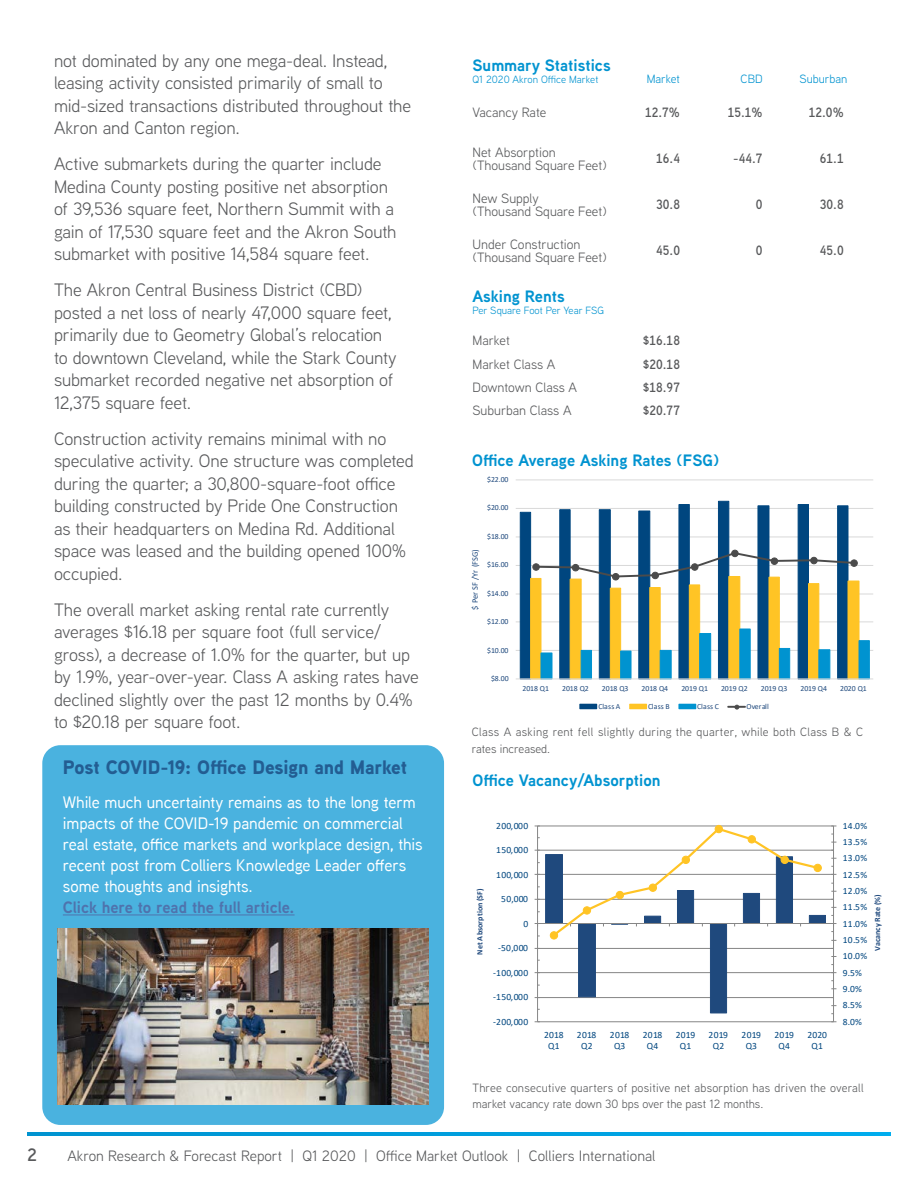
<style>
.page{position:relative;width:918px;height:1188px;background:#fff}
.page>*{position:absolute;margin:0;border:0;box-sizing:border-box;transform-origin:0 0}
.t1{font:900 19.5px "Aaux Next";letter-spacing:-.01em;color:#235d92}
.t2{font:18px/22.5px "Aaux Next";letter-spacing:-.01em;color:#58595b}
.t3{font:600 18px "Aaux Next";color:#58595b}
.t4{font:500 16.5px/21px "Aaux Next";letter-spacing:-.005em;color:#fff}
.t5{font:700 16.5px "Aaux Next";color:#0093d0}
.t6{font:700 16.5px "Aaux Next";letter-spacing:-.005em;color:#4f73ad}
.t7{font:15px "Aaux Next";color:#58595b}
.t8{font:13.5px/13.5px "Aaux Next";color:#58595b}
.t9{font:600 13.5px "Aaux Next";color:#58595b}
.t10{font:12px/16.5px "Aaux Next";letter-spacing:.02em;color:#58595b}
.t11{font:12px "Aaux Next";color:#0093d0}
.t12{font:10.5px "Aaux Next";color:#0093d0}
.t13{font:9.6px/12px "Calibri";letter-spacing:.03em;color:#00467f;text-align:center}
.t14{font:8.4px "Calibri";color:#1f497d}
.t15{font:700 8.1px "Calibri";letter-spacing:.01em;color:#1f497d}
.t16{font:7.8px "Calibri";letter-spacing:-.005em;color:#1f497d}
</style>
<div class="page">
<svg style="left:27px;top:1132px;width:864px;height:4px;background:#009edd"></svg>
<div style="left:42px;top:745px;width:402px;height:380px;background:#4ab2df;border-radius:18px"></div>
<hr style="left:63px;top:915px;width:232px;height:1px;background:#4f73ad">
<img style="left:58px;top:929px;width:371px;height:175px">
<hr style="left:516px;top:650px;width:357px;height:1px;background:#d9d9d9">
<hr style="left:516px;top:622px;width:357px;height:1px;background:#d9d9d9">
<hr style="left:516px;top:594px;width:357px;height:1px;background:#d9d9d9">
<hr style="left:516px;top:565px;width:357px;height:1px;background:#d9d9d9">
<hr style="left:516px;top:537px;width:357px;height:1px;background:#d9d9d9">
<hr style="left:516px;top:508px;width:357px;height:1px;background:#d9d9d9">
<hr style="left:516px;top:480px;width:357px;height:1px;background:#d9d9d9">
<svg style="left:520px;top:501px;width:329px;height:178px"></svg>
<hr style="left:516px;top:679px;width:357px;height:1px;background:#d9d9d9">
<div style="left:732px;top:550px;width:6px;height:7px;background:#555;border-radius:50%"></div>
<div style="left:731px;top:550px;width:7px;height:7px;border:1px solid #4b4b4b;border-radius:50%"></div>
<svg style="left:530px;top:551px;width:340px;height:128px"></svg>
<div style="left:851px;top:560px;width:7px;height:7px;border:1px solid #4b4b4b;border-radius:50%"></div>
<div style="left:580px;top:704px;width:17px;height:5px;background:#00467f"></div>
<div style="left:630px;top:704px;width:17px;height:5px;background:#ffc425"></div>
<div style="left:679px;top:704px;width:17px;height:5px;background:#0093d0"></div>
<svg style="left:728px;top:705px;width:17px;height:4px"></svg>
<svg style="left:534px;top:824px;width:303px;height:199px"></svg>
<p class="t2" style="left:54px;top:48px;width:359px">not dominated by any one mega-deal. Instead, leasing activity consisted primarily of small to mid-sized transactions distributed throughout the Akron and Canton region.</p>
<p class="t2" style="left:54px;top:152px;width:344px">Active submarkets during the quarter include Medina County posting positive net absorption of 39,536 square feet, Northern Summit with a gain of 17,530 square feet and the Akron South submarket with positive 14,584 square feet.</p>
<p class="t2" style="left:54px;top:278px;width:344px">The Akron Central Business District (CBD) posted a net loss of nearly 47,000 square feet, primarily due to Geometry Global’s relocation to downtown Cleveland, while the Stark County submarket recorded negative net absorption of 12,375 square feet.</p>
<p class="t2" style="left:54px;top:426px;width:361px">Construction activity remains minimal with no speculative activity. One structure was completed during the quarter; a 30,800-square-foot office building constructed by Pride One Construction as their headquarters on Medina Rd. Additional space was leased and the building opened 100% occupied.</p>
<p class="t2" style="left:54px;top:597px;width:366px">The overall market asking rental rate currently averages $16.18 per square foot (full service/ gross), a decrease of 1.0% for the quarter, but up by 1.9%, year-over-year. Class A asking rates have declined slightly over the past 12 months by 0.4% to $20.18 per square foot.</p>
<p class="t1" style="left:63px;top:753px;width:346px">Post COVID-19: Office Design and Market</p>
<p class="t4" style="left:63px;top:792px;width:361px">While much uncertainty remains as to the long term impacts of the COVID-19 pandemic on commercial real estate, office markets and workplace design, this recent post from Colliers Knowledge Leader offers some thoughts and insights.</p>
<p class="t6" style="left:63px;top:896px;width:233px">Click here to read the full article.</p>
<p class="t5" style="left:472px;top:53px;width:140px">Summary Statistics</p>
<p class="t12" style="left:472px;top:72px;width:127px">Q1 2020 Akron Office Market</p>
<p class="t11" style="left:647px;top:71px;width:35px">Market</p>
<p class="t11" style="left:741px;top:71px;width:23px">CBD</p>
<p class="t11" style="left:800px;top:71px;width:49px">Suburban</p>
<p class="t8" style="left:472px;top:106px;width:75px">Vacancy Rate</p>
<p class="t9" style="left:645px;top:103px;width:36px">12.7%</p>
<p class="t9" style="left:728px;top:103px;width:36px">15.1%</p>
<p class="t9" style="left:809px;top:103px;width:36px">12.0%</p>
<p class="t8" style="left:472px;top:145px;width:136px">Net Absorption (Thousand Square Feet)</p>
<p class="t9" style="left:656px;top:149px;width:25px">16.4</p>
<p class="t9" style="left:733px;top:149px;width:31px">-44.7</p>
<p class="t9" style="left:820px;top:149px;width:25px">61.1</p>
<p class="t8" style="left:472px;top:191px;width:136px">New Supply<br>(Thousand Square Feet)</p>
<p class="t9" style="left:656px;top:195px;width:25px">30.8</p>
<p class="t9" style="left:756px;top:195px;width:8px">0</p>
<p class="t9" style="left:820px;top:195px;width:25px">30.8</p>
<p class="t8" style="left:472px;top:237px;width:136px">Under Construction (Thousand Square Feet)</p>
<p class="t9" style="left:656px;top:241px;width:25px">45.0</p>
<p class="t9" style="left:756px;top:241px;width:8px">0</p>
<p class="t9" style="left:820px;top:241px;width:25px">45.0</p>
<p class="t5" style="left:472px;top:284px;width:94px">Asking Rents</p>
<p class="t12" style="left:472px;top:303px;width:133px">Per Square Foot Per Year FSG</p>
<p class="t8" style="left:472px;top:333px;width:39px">Market</p>
<p class="t9" style="left:643px;top:331px;width:39px">$16.18</p>
<p class="t8" style="left:472px;top:357px;width:84px">Market Class A</p>
<p class="t9" style="left:643px;top:355px;width:39px">$20.18</p>
<p class="t8" style="left:472px;top:380px;width:106px">Downtown Class A</p>
<p class="t9" style="left:643px;top:378px;width:39px">$18.97</p>
<p class="t8" style="left:472px;top:403px;width:101px">Suburban Class A</p>
<p class="t9" style="left:643px;top:401px;width:39px">$20.77</p>
<p class="t5" style="left:472px;top:448px;width:249px">Office Average Asking Rates (FSG)</p>
<p class="t16" style="left:487px;top:474px;width:23px">$22.00</p>
<p class="t16" style="left:487px;top:502px;width:23px">$20.00</p>
<p class="t14" style="left:469px;top:610px;width:62px;rotate:-90deg">$ Per SF /Yr (FSG)</p>
<p class="t16" style="left:487px;top:531px;width:23px">$18.00</p>
<p class="t16" style="left:487px;top:559px;width:23px">$16.00</p>
<p class="t16" style="left:487px;top:588px;width:23px">$14.00</p>
<p class="t16" style="left:487px;top:616px;width:23px">$12.00</p>
<p class="t16" style="left:487px;top:645px;width:23px">$10.00</p>
<p class="t16" style="left:491px;top:673px;width:19px">$8.00</p>
<p class="t16" style="left:523px;top:683px;width:28px">2018 Q1</p>
<p class="t16" style="left:562px;top:683px;width:28px">2018 Q2</p>
<p class="t16" style="left:602px;top:683px;width:28px">2018 Q3</p>
<p class="t16" style="left:642px;top:683px;width:28px">2018 Q4</p>
<p class="t16" style="left:681px;top:683px;width:28px">2019 Q1</p>
<p class="t16" style="left:721px;top:683px;width:28px">2019 Q2</p>
<p class="t16" style="left:761px;top:683px;width:28px">2019 Q3</p>
<p class="t16" style="left:801px;top:683px;width:28px">2019 Q4</p>
<p class="t16" style="left:840px;top:683px;width:28px">2020 Q1</p>
<p class="t16" style="left:598px;top:701px;width:23px">Class A</p>
<p class="t16" style="left:648px;top:701px;width:23px">Class B</p>
<p class="t16" style="left:697px;top:701px;width:23px">Class C</p>
<p class="t16" style="left:746px;top:701px;width:24px">Overall</p>
<p class="t10" style="left:472px;top:723px;width:393px">Class A asking rent fell slightly during the quarter, while both Class B &amp; C rates increased.</p>
<p class="t5" style="left:472px;top:768px;width:190px">Office Vacancy/Absorption</p>
<p class="t13" style="left:496px;top:819px;width:33px">200,000</p>
<p class="t13" style="left:496px;top:844px;width:33px">150,000</p>
<p class="t15" style="left:474px;top:955px;width:67px;rotate:-90deg">Net Absorption (SF)</p>
<p class="t13" style="left:496px;top:868px;width:33px">100,000</p>
<p class="t13" style="left:501px;top:893px;width:28px">50,000</p>
<p class="t13" style="left:523px;top:917px;width:6px">0</p>
<p class="t13" style="left:498px;top:942px;width:31px">-50,000</p>
<p class="t13" style="left:493px;top:966px;width:36px">-100,000</p>
<p class="t13" style="left:493px;top:991px;width:36px">-150,000</p>
<p class="t13" style="left:493px;top:1015px;width:36px">-200,000</p>
<p class="t13" style="left:544px;top:1028px;width:21px">2018<br>Q1</p>
<p class="t13" style="left:577px;top:1028px;width:21px">2018<br>Q2</p>
<p class="t13" style="left:610px;top:1028px;width:21px">2018<br>Q3</p>
<p class="t13" style="left:643px;top:1028px;width:21px">2018<br>Q4</p>
<p class="t13" style="left:676px;top:1028px;width:21px">2019<br>Q1</p>
<p class="t13" style="left:709px;top:1028px;width:21px">2019<br>Q2</p>
<p class="t13" style="left:742px;top:1028px;width:21px">2019<br>Q3</p>
<p class="t13" style="left:774px;top:1028px;width:21px">2019<br>Q4</p>
<p class="t13" style="left:807px;top:1028px;width:21px">2020<br>Q1</p>
<p class="t13" style="left:843px;top:819px;width:26px">14.0%</p>
<p class="t13" style="left:843px;top:836px;width:26px">13.5%</p>
<p class="t13" style="left:843px;top:852px;width:26px">13.0%</p>
<p class="t13" style="left:843px;top:868px;width:26px">12.5%</p>
<p class="t13" style="left:843px;top:885px;width:26px">12.0%</p>
<p class="t15" style="left:872px;top:951px;width:58px;rotate:-90deg">Vacancy Rate (%)</p>
<p class="t13" style="left:843px;top:901px;width:26px">11.5%</p>
<p class="t13" style="left:843px;top:917px;width:26px">11.0%</p>
<p class="t13" style="left:843px;top:934px;width:26px">10.5%</p>
<p class="t13" style="left:843px;top:950px;width:26px">10.0%</p>
<p class="t13" style="left:843px;top:966px;width:21px">9.5%</p>
<p class="t13" style="left:843px;top:983px;width:21px">9.0%</p>
<p class="t13" style="left:843px;top:999px;width:21px">8.5%</p>
<p class="t13" style="left:843px;top:1015px;width:21px">8.0%</p>
<p class="t10" style="left:472px;top:1079px;width:393px">Three consecutive quarters of positive net absorption has driven the overall market vacancy rate down 30 bps over the past 12 months.</p>
<p class="t3" style="left:27px;top:1142px;width:11px">2</p>
<p class="t7" style="left:68px;top:1146px;width:589px">Akron Research &amp; Forecast Report | Q1 2020 | Office Market Outlook | Colliers International</p>
</div>
